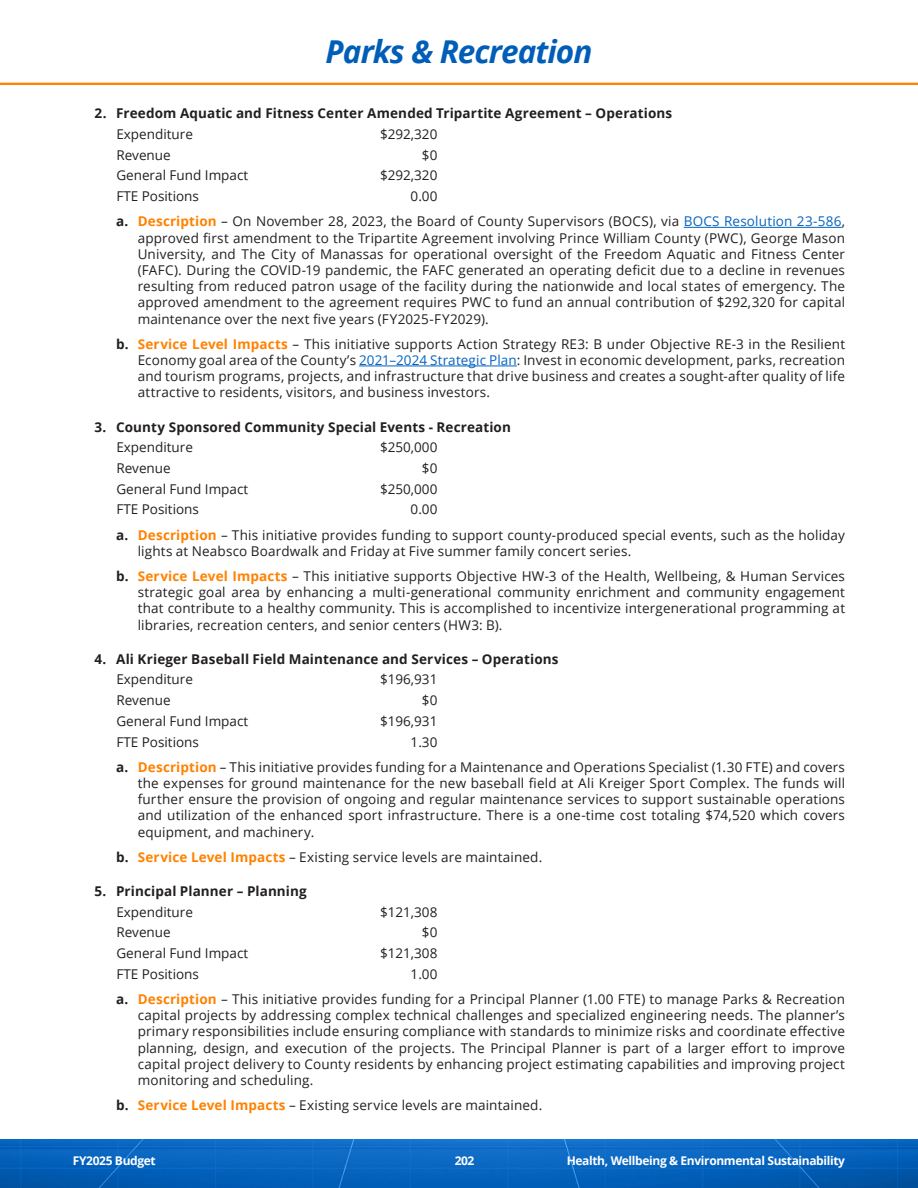
<style>
.page{position:relative;width:918px;height:1188px;background:#fff}
.page>*{position:absolute;margin:0;border:0;box-sizing:border-box;transform-origin:0 0}
.t1{font:italic 700 31.5px "Open Sans";letter-spacing:-.03em;color:#005eb8}
.BI_Tabs{font:13.5px/16.2px "Open Sans";letter-spacing:.01em;color:#231f20;text-align:justify}
.t2{font:700 13.5px "Open Sans";letter-spacing:.01em;color:#231f20}
.t3{font:700 12px "Open Sans";letter-spacing:-.03em;color:#fff}
.s1{font-weight:700}
.s2{font-weight:700;color:#ff8200}
.s3{color:#0563c1}
</style>
<div class="page">
<img style="left:0;top:82px;width:918px;height:3px">
<img style="left:0;top:1139px;width:918px;height:49px">
<hr style="left:684px;top:227px;width:158px;height:1px;background:#0563c1">
<hr style="left:359px;top:366px;width:158px;height:1px;background:#0563c1">
<p class="t1" style="left:326px;top:29px;width:268px">Parks &amp; Recreation</p>
<p class="t2" style="left:94px;top:104px;width:579px">2. Freedom Aquatic and Fitness Center Amended Tripartite Agreement – Operations</p>
<p class="BI_Tabs" style="left:116px;top:126px;width:78px">Expenditure</p>
<p class="BI_Tabs" style="left:380px;top:126px;width:59px">$292,320</p>
<p class="BI_Tabs" style="left:116px;top:146px;width:56px">Revenue</p>
<p class="BI_Tabs" style="left:422px;top:146px;width:17px">$0</p>
<p class="BI_Tabs" style="left:116px;top:167px;width:133px">General Fund Impact</p>
<p class="BI_Tabs" style="left:380px;top:167px;width:59px">$292,320</p>
<p class="BI_Tabs" style="left:116px;top:188px;width:84px">FTE Positions</p>
<p class="BI_Tabs" style="left:411px;top:188px;width:28px">0.00</p>
<p class="BI_Tabs" style="left:138px;top:213px;width:709px;text-indent:-22px"><span class="s1">a.</span> <span class="s2">Description</span> – On November 28, 2023, the Board of County Supervisors (BOCS), via <span class="s3">BOCS Resolution 23-586</span>, approved first amendment to the Tripartite Agreement involving Prince William County (PWC), George Mason University, and The City of Manassas for operational oversight of the Freedom Aquatic and Fitness Center (FAFC). During the COVID-19 pandemic, the FAFC generated an operating deficit due to a decline in revenues resulting from reduced patron usage of the facility during the nationwide and local states of emergency. The approved amendment to the agreement requires PWC to fund an annual contribution of $292,320 for capital maintenance over the next five years (FY2025-FY2029).</p>
<p class="BI_Tabs" style="left:138px;top:335px;width:709px;text-indent:-22px"><span class="s1">b.</span> <span class="s2">Service Level Impacts</span> – This initiative supports Action Strategy RE3: B under Objective RE-3 in the Resilient Economy goal area of the County’s <span class="s3">2021–2024 Strategic Plan</span>: Invest in economic development, parks, recreation and tourism programs, projects, and infrastructure that drive business and creates a sought-after quality of life attractive to residents, visitors, and business investors.</p>
<p class="t2" style="left:94px;top:417px;width:418px">3. County Sponsored Community Special Events - Recreation</p>
<p class="BI_Tabs" style="left:116px;top:439px;width:78px">Expenditure</p>
<p class="BI_Tabs" style="left:380px;top:439px;width:59px">$250,000</p>
<p class="BI_Tabs" style="left:116px;top:460px;width:56px">Revenue</p>
<p class="BI_Tabs" style="left:422px;top:460px;width:17px">$0</p>
<p class="BI_Tabs" style="left:116px;top:480px;width:133px">General Fund Impact</p>
<p class="BI_Tabs" style="left:380px;top:480px;width:59px">$250,000</p>
<p class="BI_Tabs" style="left:116px;top:501px;width:84px">FTE Positions</p>
<p class="BI_Tabs" style="left:411px;top:501px;width:28px">0.00</p>
<p class="BI_Tabs" style="left:138px;top:526px;width:709px;text-indent:-22px"><span class="s1">a.</span> <span class="s2">Description</span> – This initiative provides funding to support county-produced special events, such as the holiday lights at Neabsco Boardwalk and Friday at Five summer family concert series.</p>
<p class="BI_Tabs" style="left:138px;top:568px;width:709px;text-indent:-22px"><span class="s1">b.</span> <span class="s2">Service Level Impacts</span> – This initiative supports Objective HW-3 of the Health, Wellbeing, &amp; Human Services strategic goal area by enhancing a multi-generational community enrichment and community engagement that contribute to a healthy community. This is accomplished to incentivize intergenerational programming at libraries, recreation centers, and senior centers (HW3: B).</p>
<p class="t2" style="left:94px;top:649px;width:466px">4. Ali Krieger Baseball Field Maintenance and Services – Operations</p>
<p class="BI_Tabs" style="left:116px;top:671px;width:78px">Expenditure</p>
<p class="BI_Tabs" style="left:380px;top:671px;width:59px">$196,931</p>
<p class="BI_Tabs" style="left:116px;top:692px;width:56px">Revenue</p>
<p class="BI_Tabs" style="left:422px;top:692px;width:17px">$0</p>
<p class="BI_Tabs" style="left:116px;top:712px;width:133px">General Fund Impact</p>
<p class="BI_Tabs" style="left:380px;top:712px;width:59px">$196,931</p>
<p class="BI_Tabs" style="left:116px;top:733px;width:84px">FTE Positions</p>
<p class="BI_Tabs" style="left:411px;top:733px;width:28px">1.30</p>
<p class="BI_Tabs" style="left:138px;top:758px;width:709px;text-indent:-22px"><span class="s1">a.</span> <span class="s2">Description</span> – This initiative provides funding for a Maintenance and Operations Specialist (1.30 FTE) and covers the expenses for ground maintenance for the new baseball field at Ali Kreiger Sport Complex. The funds will further ensure the provision of ongoing and regular maintenance services to support sustainable operations and utilization of the enhanced sport infrastructure. There is a one-time cost totaling $74,520 which covers equipment, and machinery.</p>
<p class="BI_Tabs" style="left:116px;top:848px;width:428px"><span class="s1">b.</span> <span class="s2">Service Level Impacts</span> – Existing service levels are maintained.</p>
<p class="t2" style="left:94px;top:881px;width:214px">5. Principal Planner – Planning</p>
<p class="BI_Tabs" style="left:116px;top:903px;width:78px">Expenditure</p>
<p class="BI_Tabs" style="left:380px;top:903px;width:59px">$121,308</p>
<p class="BI_Tabs" style="left:116px;top:924px;width:56px">Revenue</p>
<p class="BI_Tabs" style="left:422px;top:924px;width:17px">$0</p>
<p class="BI_Tabs" style="left:116px;top:945px;width:133px">General Fund Impact</p>
<p class="BI_Tabs" style="left:380px;top:945px;width:59px">$121,308</p>
<p class="BI_Tabs" style="left:116px;top:965px;width:84px">FTE Positions</p>
<p class="BI_Tabs" style="left:411px;top:965px;width:28px">1.00</p>
<p class="BI_Tabs" style="left:138px;top:991px;width:709px;text-indent:-22px"><span class="s1">a.</span> <span class="s2">Description</span> – This initiative provides funding for a Principal Planner (1.00 FTE) to manage Parks &amp; Recreation capital projects by addressing complex technical challenges and specialized engineering needs. The planner’s primary responsibilities include ensuring compliance with standards to minimize risks and coordinate effective planning, design, and execution of the projects. The Principal Planner is part of a larger effort to improve capital project delivery to County residents by enhancing project estimating capabilities and improving project monitoring and scheduling.</p>
<p class="BI_Tabs" style="left:116px;top:1097px;width:428px"><span class="s1">b.</span> <span class="s2">Service Level Impacts</span> – Existing service levels are maintained.</p>
<p class="t3" style="left:73px;top:1152px;width:84px">FY2025 Budget</p>
<p class="t3" style="left:455px;top:1152px;width:21px">202</p>
<p class="t3" style="left:567px;top:1152px;width:280px">Health, Wellbeing &amp; Environmental Sustainability</p>
</div>
